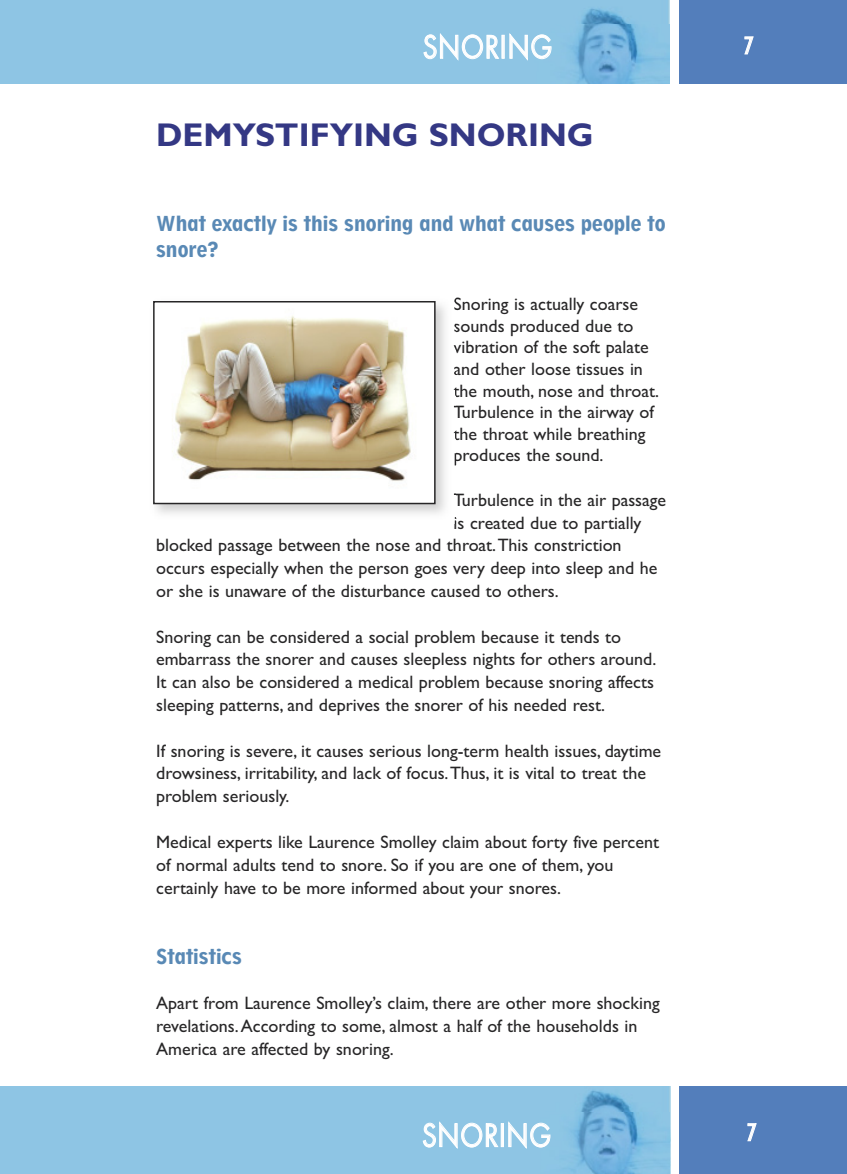
<style>
.page{position:relative;width:847px;height:1174px;background:#fff}
.page>*{position:absolute;margin:0;border:0;box-sizing:border-box;transform-origin:0 0}
.t1{font:34.5px "Futura Cnd Norma";letter-spacing:.01em;color:#fff}
.t2{font:700 33px "Gill Sans";color:#343884}
.t3{font:500 condensed 24px "Futura BT";color:#fff}
.t4{font:800 condensed 19.5px/25.2px "Geometric 212 BT";color:#5989b5}
.t5{font:18px/22.8px "Gill Sans";color:#272627}
</style>
<div class="page">
<div style="left:678px;top:0;width:168px;height:84px;background:#537ebb"></div>
<div style="left:0;top:0;width:669px;height:84px;background:#8ec5e4"></div>
<div style="left:678px;top:1086px;width:168px;height:88px;background:#537ebb"></div>
<div style="left:0;top:1086px;width:670px;height:88px;background:#8ec5e4"></div>
<img style="left:43px;top:24px;width:625px;height:60px">
<img style="left:42px;top:1112px;width:627px;height:62px">
<img style="left:153px;top:301px;width:302px;height:213px">
<svg style="left:453px;top:345px;width:2px;height:6px"></svg>
<svg style="left:453px;top:387px;width:2px;height:9px"></svg>
<svg style="left:453px;top:430px;width:2px;height:10px"></svg>
<svg style="left:454px;top:453px;width:1px;height:12px"></svg>
<img style="left:156px;top:304px;width:276px;height:193px">
<div style="left:153px;top:301px;width:282px;height:203px;border:2px solid #272627"></div>
<h1 class="t1" style="left:422px;top:32px;width:131px">TOPSJOH</h1>
<h3 class="t3" style="left:743px;top:32px;width:11px">7</h3>
<h2 class="t2" style="left:156px;top:115px;width:439px">DEMYSTIFYING SNORING</h2>
<p class="t4" style="left:156px;top:212px;width:511px">What exactly is this snoring and what causes people to snore?</p>
<p class="t5" style="left:453px;top:293px;width:207px;line-height:21.6px">Snoring is actually coarse sounds produced due to vibration of the soft palate and other loose tissues in the mouth, nose and throat.<br>Turbulence in the airway of the throat while breathing produces the sound.</p>
<p class="t5" style="left:453px;top:488px;width:214px">Turbulence in the air passage</p>
<p class="t5" style="left:453px;top:511px;width:189px">is created due to partially</p>
<p class="t5" style="left:156px;top:534px;width:467px">blocked passage between the nose and throat. This constriction</p>
<p class="t5" style="left:156px;top:556px;width:502px">occurs especially when the person goes very deep into sleep and he</p>
<p class="t5" style="left:156px;top:579px;width:404px">or she is unaware of the disturbance caused to others.</p>
<p class="t5" style="left:156px;top:625px;width:501px">Snoring can be considered a social problem because it tends to embarrass the snorer and causes sleepless nights for others around.<br>It can also be considered a medical problem because snoring affects sleeping patterns, and deprives the snorer of his needed rest.</p>
<p class="t5" style="left:156px;top:739px;width:506px">If snoring is severe, it causes serious long-term health issues, daytime drowsiness, irritability, and lack of focus. Thus, it is vital to treat the problem seriously.</p>
<p class="t5" style="left:156px;top:830px;width:504px">Medical experts like Laurence Smolley claim about forty five percent of normal adults tend to snore. So if you are one of them, you certainly have to be more informed about your snores.</p>
<p class="t4" style="left:156px;top:944px;width:87px">Statistics</p>
<p class="t5" style="left:156px;top:991px;width:505px">Apart from Laurence Smolley’s claim, there are other more shocking revelations. According to some, almost a half of the households in<br>America are affected by snoring.</p>
<h1 class="t1" style="left:421px;top:1120px;width:131px">TOPSJOH</h1>
<h3 class="t3" style="left:746px;top:1118px;width:11px">7</h3>
</div>
